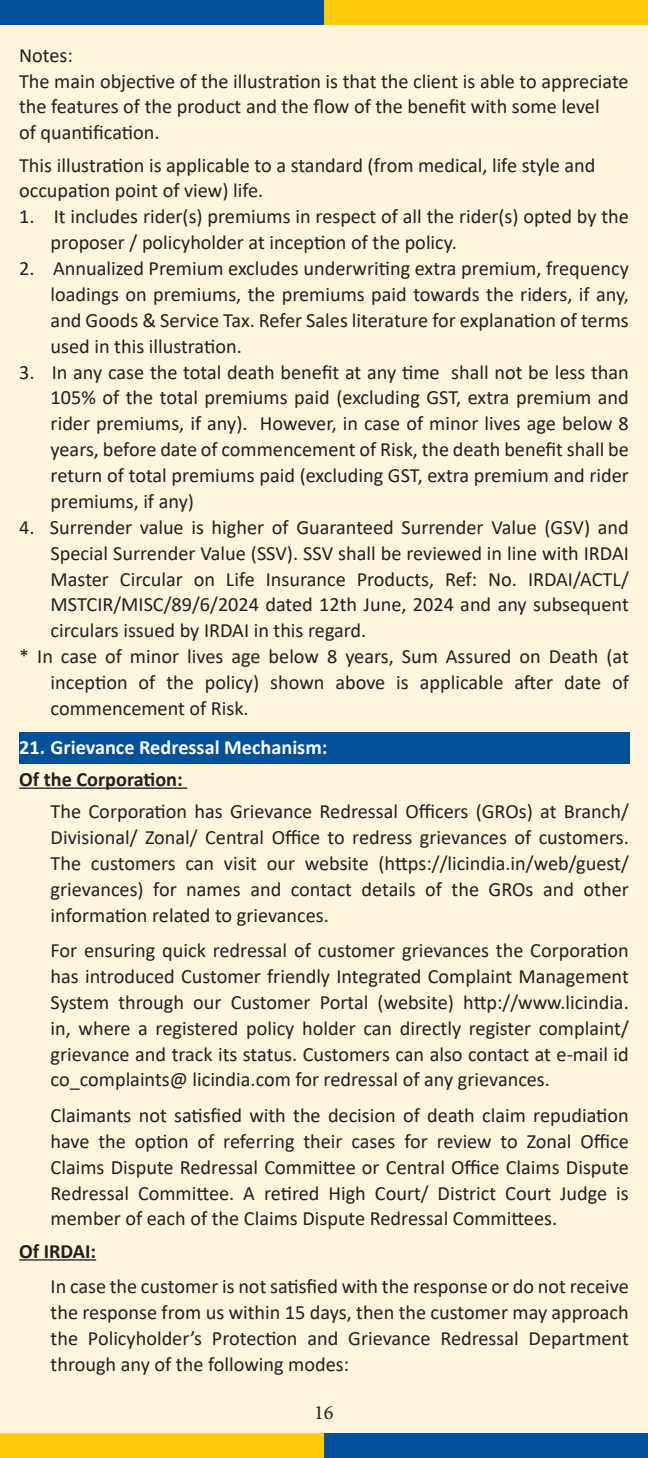
<style>
.page{position:relative;width:648px;height:1458px;background:#fef5dc}
.page>*{position:absolute;margin:0;border:0;box-sizing:border-box;transform-origin:0 0}
.t1{font:20.25px/25.9px "Calibri";color:#231f20;text-align:justify}
.t2{font:700 20.25px "Calibri";color:#fff}
.t3{font:700 20.25px "Calibri";color:#231f20}
.t4{font:20.25px "Minion Pro";color:#231f20}
</style>
<div class="page">
<div style="left:0;top:0;width:324px;height:25px;background:#01519b"></div>
<div style="left:324px;top:0;width:324px;height:25px;background:#feca0a"></div>
<div style="left:320px;top:1433px;width:328px;height:25px;background:#01519b"></div>
<div style="left:0;top:1433px;width:324px;height:25px;background:#feca0a"></div>
<div style="left:19px;top:732px;width:610px;height:31px;background:#01519b"></div>
<hr style="left:19px;top:788px;width:168px;height:1px;background:#231f20">
<hr style="left:19px;top:1259px;width:77px;height:2px;background:#231f20">
<p class="t1" style="left:19px;top:42px;width:55px">Notes:</p>
<p class="t1" style="left:19px;top:67px;width:611px">The main objective of the illustration is that the client is able to appreciate</p>
<p class="t1" style="left:19px;top:93px;width:582px">the features of the product and the flow of the benefit with some level</p>
<p class="t1" style="left:19px;top:119px;width:142px">of quantification.</p>
<p class="t1" style="left:19px;top:151px;width:578px">This illustration is applicable to a standard (from medical, life style and</p>
<p class="t1" style="left:19px;top:177px;width:246px">occupation point of view) life.</p>
<p class="t1" style="left:51px;top:203px;width:580px;text-indent:-32px">1. It includes rider(s) premiums in respect of all the rider(s) opted by the proposer / policyholder at inception of the policy.</p>
<p class="t1" style="left:51px;top:255px;width:580px;text-indent:-32px">2. Annualized Premium excludes underwriting extra premium, frequency loadings on premiums, the premiums paid towards the riders, if any, and Goods &amp; Service Tax. Refer Sales literature for explanation of terms used in this illustration.</p>
<p class="t1" style="left:51px;top:358px;width:580px;text-indent:-32px">3. In any case the total death benefit at any time shall not be less than 105% of the total premiums paid (excluding GST, extra premium and rider premiums, if any). However, in case of minor lives age below 8 years, before date of commencement of Risk, the death benefit shall be return of total premiums paid (excluding GST, extra premium and rider premiums, if any)</p>
<p class="t1" style="left:51px;top:514px;width:580px;text-indent:-32px">4. Surrender value is higher of Guaranteed Surrender Value (GSV) and Special Surrender Value (SSV). SSV shall be reviewed in line with IRDAI Master Circular on Life Insurance Products, Ref: No. IRDAI/ACTL/ MSTCIR/MISC/89/6/2024 dated 12th June, 2024 and any subsequent circulars issued by IRDAI in this regard.</p>
<p class="t1" style="left:51px;top:643px;width:580px;text-indent:-32px">* In case of minor lives age below 8 years, Sum Assured on Death (at inception of the policy) shown above is applicable after date of commencement of Risk.</p>
<p class="t2" style="left:19px;top:733px;width:310px">21. Grievance Redressal Mechanism:</p>
<p class="t3" style="left:19px;top:765px;width:165px">Of the Corporation:</p>
<p class="t1" style="left:51px;top:798px;width:580px">The Corporation has Grievance Redressal Officers (GROs) at Branch/ Divisional/ Zonal/ Central Office to redress grievances of customers.<br>The customers can visit our website (https://licindia.in/web/guest/ grievances) for names and contact details of the GROs and other information related to grievances.</p>
<p class="t1" style="left:51px;top:937px;width:580px">For ensuring quick redressal of customer grievances the Corporation has introduced Customer friendly Integrated Complaint Management System through our Customer Portal (website) http://www.licindia. in, where a registered policy holder can directly register complaint/ grievance and track its status. Customers can also contact at e-mail id co_complaints@ licindia.com for redressal of any grievances.</p>
<p class="t1" style="left:51px;top:1102px;width:580px">Claimants not satisfied with the decision of death claim repudiation have the option of referring their cases for review to Zonal Office Claims Dispute Redressal Committee or Central Office Claims Dispute Redressal Committee. A retired High Court/ District Court Judge is member of each of the Claims Dispute Redressal Committees.</p>
<p class="t3" style="left:19px;top:1237px;width:79px">Of IRDAI:</p>
<p class="t1" style="left:51px;top:1273px;width:580px">In case the customer is not satisfied with the response or do not receive the response from us within 15 days, then the customer may approach the Policyholder’s Protection and Grievance Redressal Department through any of the following modes:</p>
<p class="t4" style="left:314px;top:1399px;width:21px">16</p>
</div>
